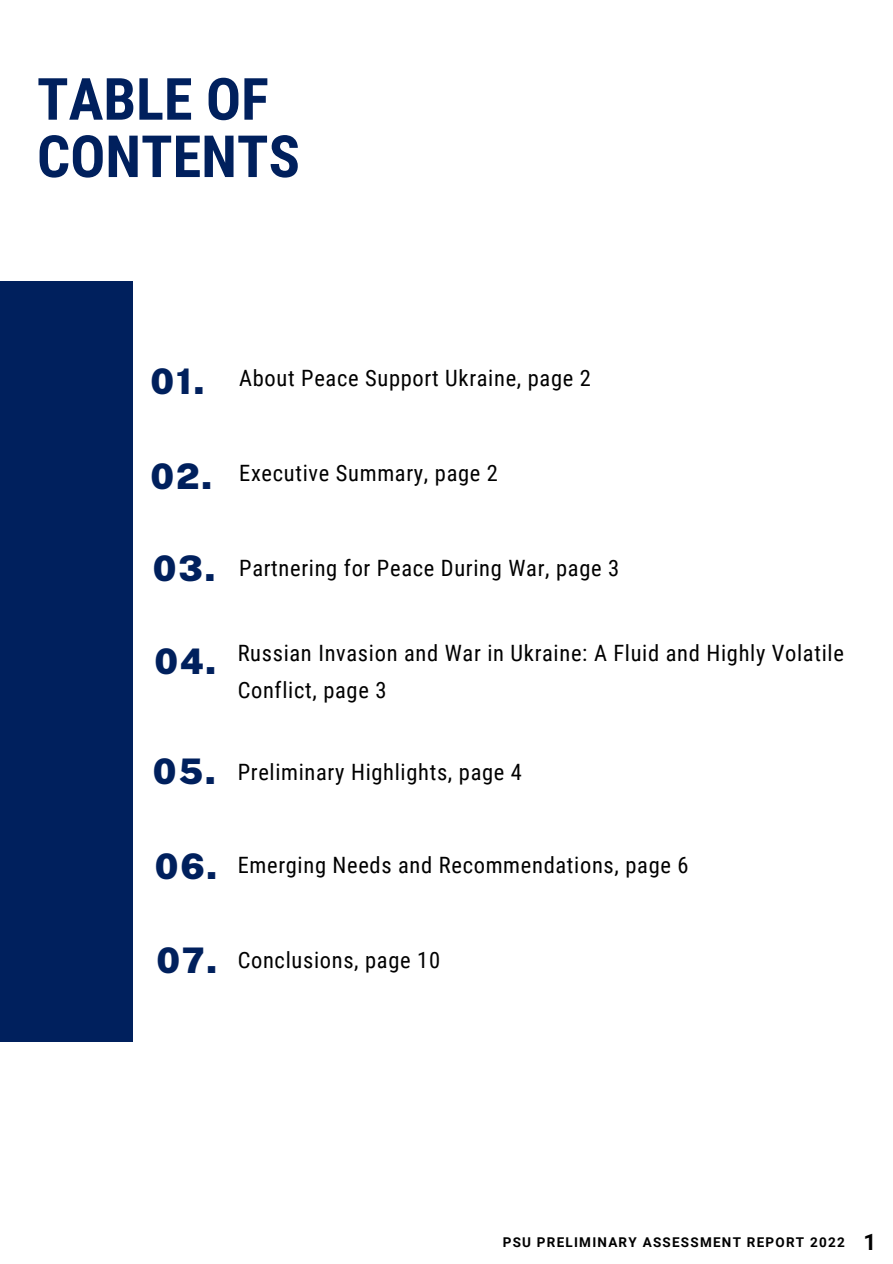
<style>
.page{position:relative;width:893px;height:1264px;background:#fff}
.page>*{position:absolute;margin:0;border:0;box-sizing:border-box;transform-origin:0 0}
.t1{font:700 58.2px/57.3px "Roboto Condensed";color:#00205d}
.t2{font:900 35.25px "Public Sans";color:#00205d}
.t3{font:22.5px/37px "Roboto Condensed";letter-spacing:.03em;color:#000}
.t4{font:700 22.5px "Roboto";color:#000}
.t5{font:700 13.5px "Roboto";letter-spacing:.095em;color:#000}
.s1{font-family:"Public Sans";font-weight:900;font-size:35.25px;color:#00205d}
</style>
<div class="page">
<div style="left:0;top:281px;width:133px;height:760px;background:#00205d"></div>
<h1 class="t1" style="left:37px;top:71px;width:264px">TABLE OF<br>CONTENTS</h1>
<h2 class="t2" style="left:151px;top:360px;width:55px">01.</h2>
<p class="t3" style="left:239px;top:360px;width:353px">About Peace Support Ukraine, page 2</p>
<p class="t3" style="left:151px;top:454px;width:349px"><span class="s1">02</span> Executive Summary, page 2</p>
<h2 class="t2" style="left:201px;top:455px;width:12px">.</h2>
<p class="t3" style="left:153px;top:549px;width:468px"><span class="s1">03.</span> Partnering for Peace During War, page 3</p>
<h2 class="t2" style="left:154px;top:640px;width:64px">04.</h2>
<h2 class="t2" style="left:153px;top:750px;width:65px">05.</h2>
<p class="t3" style="left:238px;top:634px;width:607px">Russian Invasion and War in Ukraine: A Fluid and Highly Volatile<br>Conflict, page 3</p>
<p class="t3" style="left:238px;top:754px;width:286px">Preliminary Highlights, page 4</p>
<p class="t3" style="left:155px;top:846px;width:535px"><span class="s1">06.</span> Emerging Needs and Recommendations, page 6</p>
<p class="t3" style="left:156px;top:941px;width:285px"><span class="s1">07.</span> Conclusions, page 10</p>
<p class="t5" style="left:502px;top:1234px;width:343px">PSU PRELIMINARY ASSESSMENT REPORT 2022</p>
<p class="t4" style="left:863px;top:1229px;width:14px">1</p>
</div>
